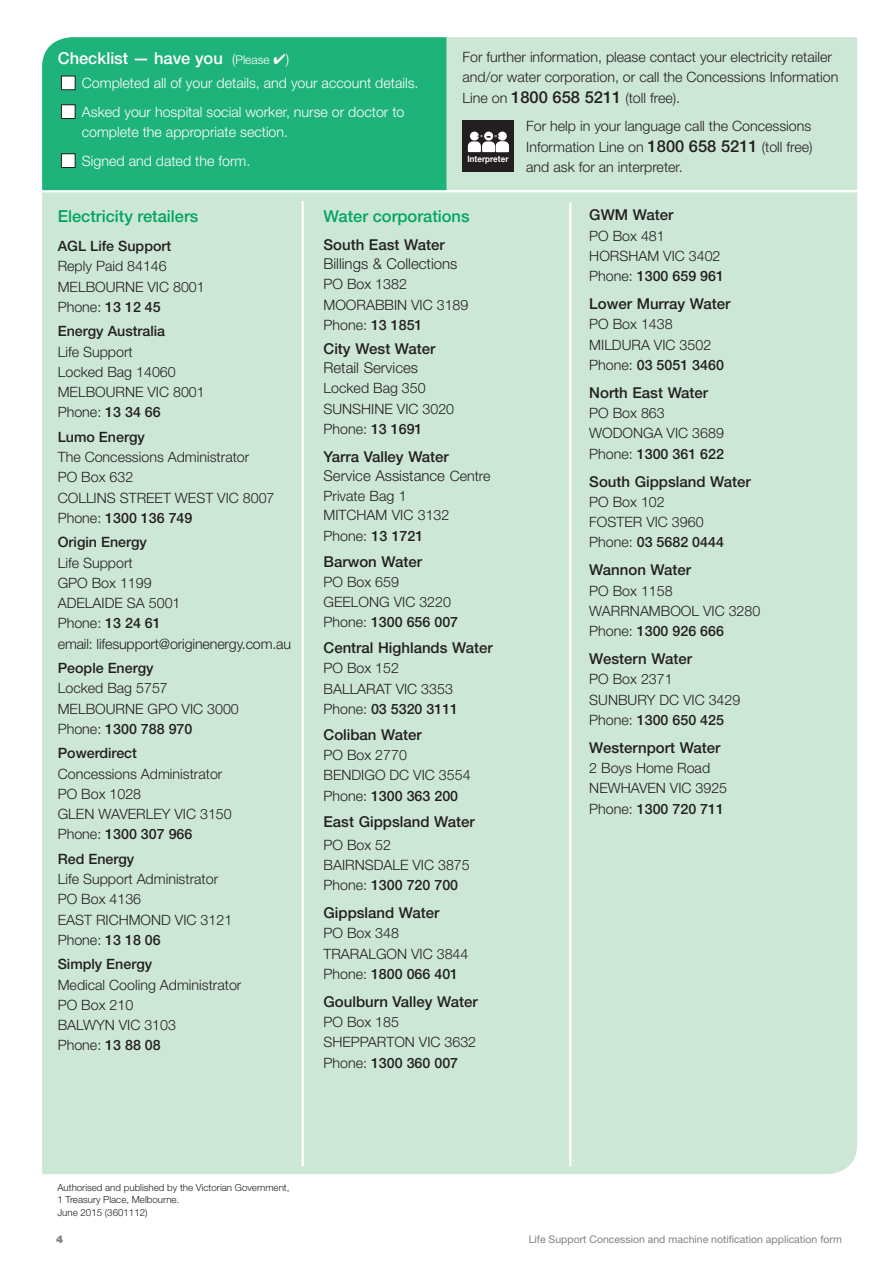
<style>
.page{position:relative;width:893px;height:1263px;background:#fff}
.page>*{position:absolute;margin:0;border:0;box-sizing:border-box;transform-origin:0 0}
.t1{font:500 16.5px "Helvetica Neue LT";color:#00a65f}
.t2{font:500 16.5px "Helvetica Neue LT";color:#fff}
.t3{font:500 15px "Helvetica Neue LT Std";color:#231f20}
.t4{font:300 15px/19.5px "Helvetica Neue LT Std";color:#231f20}
.t5{font:300 14.25px/20.2px "Helvetica Neue LT";color:#231f20}
.t6{font:300 14.25px/28.8px "Helvetica Neue LT";color:#fff}
.t7{font:500 14.25px "Helvetica Neue LT";color:#231f20}
.t8{font:300 14.25px/19.5px "Helvetica Neue LT Std";color:#231f20}
.t9{font:10.5px "Helvetica Neue LT";color:#808285}
.t10{font:900 10.5px "Helvetica Neue LT";color:#808285}
.t11{font:300 9.75px/12.8px "Helvetica Neue LT";color:#231f20}
.t12{font:700 8.85px "Helvetica Neue LT Std";letter-spacing:.01em;color:#fff;scale:.9 1}
.s1{font-weight:300;font-size:14.25px}
.s2{font-weight:300;font-size:12px}
.s3{font-weight:500;font-size:16.5px}
.s4{font-weight:500}
.s5{font-size:14.25px}
.s6{font-family:"Helvetica Neue LT"}
</style>
<div class="page">
<div style="left:42px;top:37px;width:815px;height:1137px;background:#cde7d7"></div>
<div style="left:42px;top:37px;width:404px;height:153px;background:#1db37a"></div>
<hr style="left:302px;top:202px;width:2px;height:963px;background:#fff">
<div style="left:61px;top:76px;width:14px;height:14px;background:#fff"></div>
<div style="left:61px;top:76px;width:14px;height:14px;border:1px solid #231f20"></div>
<div style="left:61px;top:105px;width:14px;height:13px;background:#fff"></div>
<div style="left:61px;top:105px;width:14px;height:14px;border:1px solid #231f20"></div>
<div style="left:61px;top:154px;width:14px;height:13px;background:#fff"></div>
<div style="left:61px;top:154px;width:14px;height:14px;border:1px solid #231f20"></div>
<hr style="left:11px;top:190px;width:861px;height:2px;background:#fff">
<hr style="left:569px;top:204px;width:2px;height:961px;background:#fff">
<div style="left:462px;top:120px;width:51px;height:51px;background:#231f20"></div>
<svg style="left:468px;top:132px;width:41px;height:20px"></svg>
<p class="t2" style="left:58px;top:48px;width:233px">Checklist — have you <span class="s1">(</span><span class="s2">Please</span> ✔<span class="s1">)</span></p>
<p class="t6" style="left:82px;top:69px;width:338px">Completed all of your details, and your account details.<br>Asked your hospital social worker, nurse or doctor to</p>
<p class="t6" style="left:82px;top:118px;width:208px">complete the appropriate section.<br>Signed and dated the form.</p>
<p class="t5" style="left:462px;top:47px;width:377px">For further information, please contact your electricity retailer and/or water corporation, or call the Concessions Information<br>Line on <span class="s3">1800 658 5211</span> (toll free).</p>
<p class="t5" style="left:526px;top:116px;width:288px;text-align:justify">For help in your language call the Concessions Information Line on <span class="s3">1800 658 5211</span> (toll free) and ask for an interpreter.</p>
<p class="t12" style="left:467px;top:153px;width:47px">Interpreter</p>
<p class="t1" style="left:58px;top:207px;width:142px">Electricity retailers</p>
<p class="t7" style="left:58px;top:237px;width:115px">AGL Life Support</p>
<p class="t5" style="left:58px;top:256px;width:149px">Reply Paid 84146<br>MELBOURNE VIC 8001<br>Phone: <span class="s4">13 12 45</span></p>
<p class="t7" style="left:58px;top:323px;width:109px">Energy Australia</p>
<p class="t5" style="left:58px;top:341px;width:149px">Life Support<br>Locked Bag 14060<br>MELBOURNE VIC 8001<br>Phone: <span class="s4">13 34 66</span></p>
<p class="t7" style="left:58px;top:428px;width:89px">Lumo Energy</p>
<p class="t5" style="left:58px;top:447px;width:218px">The Concessions Administrator<br>PO Box 632<br>COLLINS STREET WEST VIC 8007<br>Phone: <span class="s4">1300 136 749</span></p>
<p class="t7" style="left:58px;top:534px;width:91px">Origin Energy</p>
<p class="t5" style="left:58px;top:552px;width:235px">Life Support<br>GPO Box 1199<br>ADELAIDE SA 5001<br>Phone: <span class="s4">13 24 61<br></span>email: lifesupport@originenergy.com.au</p>
<p class="t7" style="left:58px;top:659px;width:97px">People Energy</p>
<p class="t5" style="left:58px;top:678px;width:183px">Locked Bag 5757<br>MELBOURNE GPO VIC 3000<br>Phone: <span class="s4">1300 788 970</span></p>
<p class="t7" style="left:58px;top:745px;width:81px">Powerdirect</p>
<p class="t5" style="left:58px;top:763px;width:176px">Concessions Administrator<br>PO Box 1028<br>GLEN WAVERLEY VIC 3150<br>Phone: <span class="s4">1300 307 966</span></p>
<p class="t7" style="left:58px;top:850px;width:78px">Red Energy</p>
<p class="t5" style="left:58px;top:868px;width:176px">Life Support Administrator<br>PO Box 4136<br>EAST RICHMOND VIC 3121<br>Phone: <span class="s4">13 18 06</span></p>
<p class="t7" style="left:58px;top:956px;width:96px">Simply Energy</p>
<p class="t5" style="left:58px;top:974px;width:185px">Medical Cooling Administrator<br>PO Box 210<br>BALWYN VIC 3103<br>Phone: <span class="s4">13 88 08</span></p>
<p class="t1" style="left:324px;top:206px;width:148px">Water corporations</p>
<p class="t3" style="left:324px;top:235px;width:123px">South East Water</p>
<p class="t4" style="left:324px;top:254px;width:135px">Billings &amp; Collections</p>
<p class="t5" style="left:324px;top:274px;width:85px">PO Box 1382<br>Moorabbin</p>
<p class="t5" style="left:324px;top:294px;width:146px;text-indent:88px">VIC 3189<br>Phone: <span class="s4">13 1851</span></p>
<p class="t3" style="left:324px;top:339px;width:113px">City West Water</p>
<p class="t4" style="left:324px;top:358px;width:96px">Retail Services</p>
<p class="t5" style="left:324px;top:378px;width:104px">Locked Bag 350<br>Sunshine</p>
<p class="t5" style="left:324px;top:398px;width:132px;text-indent:73px">VIC 3020<br>Phone: <span class="s4">13 1691</span></p>
<p class="t4" style="left:324px;top:446px;width:169px"><span class="s4">Yarra Valley Water<br></span>Service Assistance <span class="s5">Centre</span></p>
<p class="t8" style="left:324px;top:486px;width:127px">Private Bag 1<br>Mitcham VIC 3132</p>
<p class="t5" style="left:324px;top:525px;width:101px">Phone: <span class="s4">13 1721</span></p>
<p class="t3" style="left:324px;top:552px;width:100px"><span class="s6">Barw</span>on Water</p>
<p class="t5" style="left:324px;top:571px;width:77px">PO Box 659<br>Geelong</p>
<p class="t5" style="left:324px;top:591px;width:136px;text-indent:70px">VIC 3220<br>Phone: <span class="s4">1300 656 007</span></p>
<p class="t3" style="left:324px;top:639px;width:171px">Central Highlands Water</p>
<p class="t5" style="left:324px;top:658px;width:77px">PO Box 152<br>Ballarat</p>
<p class="t5" style="left:324px;top:678px;width:136px;text-indent:72px">VIC 3353<br>Phone: <span class="s4">03 5320 3111</span></p>
<p class="t3" style="left:324px;top:725px;width:100px">Coliban Water</p>
<p class="t5" style="left:324px;top:744px;width:85px">PO Box 2770<br>Bendigo</p>
<p class="t5" style="left:324px;top:765px;width:149px;text-indent:66px">DC VIC 3554<br>Phone: <span class="s4">1300 363 200</span></p>
<p class="t3" style="left:324px;top:813px;width:153px">East Gippsland Water</p>
<p class="t5" style="left:324px;top:834px;width:69px">PO Box 52<br>Bairnsdale</p>
<p class="t5" style="left:324px;top:854px;width:148px;text-indent:89px">VIC 3875<br>Phone: <span class="s4">1300 720 700</span></p>
<p class="t3" style="left:324px;top:904px;width:117px">Gippsland Water</p>
<p class="t5" style="left:324px;top:923px;width:77px">PO Box 348<br>Traralgon</p>
<p class="t5" style="left:324px;top:943px;width:146px;text-indent:88px">VIC 3844<br>Phone: <span class="s4">1800 066 401</span></p>
<p class="t3" style="left:324px;top:992px;width:156px">Goulburn Valley Water</p>
<p class="t5" style="left:324px;top:1011px;width:77px">PO Box 185<br>Shepparton</p>
<p class="t5" style="left:324px;top:1032px;width:154px;text-indent:95px">VIC 3632<br>Phone: <span class="s4">1300 360 007</span></p>
<p class="t11" style="left:57px;top:1181px;width:234px">Authorised and published by the Victorian Government,<br>1 Treasury Place, Melbourne.<br>June 2015 (3601112)</p>
<p class="t3" style="left:589px;top:206px;width:86px">GWM Water</p>
<p class="t5" style="left:589px;top:225px;width:77px">PO Box 481<br>Horsham</p>
<p class="t5" style="left:589px;top:245px;width:136px;text-align:right">VIC 3402<br>Phone: <span class="s4">1300 659 961</span></p>
<p class="t3" style="left:589px;top:295px;width:143px">Lower Murray Water</p>
<p class="t5" style="left:589px;top:314px;width:85px">PO Box 1438<br>Mildura</p>
<p class="t5" style="left:589px;top:334px;width:136px;text-indent:65px">VIC 3502<br>Phone: <span class="s4">03 5051 3460</span></p>
<p class="t3" style="left:589px;top:384px;width:120px">North East Water</p>
<p class="t5" style="left:589px;top:403px;width:77px">PO Box 863<br>Wodonga</p>
<p class="t5" style="left:589px;top:423px;width:136px;text-align:right">VIC 3689<br>Phone: <span class="s4">1300 361 622</span></p>
<p class="t3" style="left:589px;top:472px;width:163px">South Gippsland Water</p>
<p class="t5" style="left:589px;top:491px;width:77px">PO Box 102<br>Foster</p>
<p class="t5" style="left:589px;top:512px;width:136px;text-indent:57px">VIC 3960<br>Phone: <span class="s4">03 5682 0444</span></p>
<p class="t3" style="left:589px;top:561px;width:103px">Wannon Water</p>
<p class="t5" style="left:589px;top:580px;width:85px">PO Box 1158<br>Warrnambool</p>
<p class="t5" style="left:589px;top:600px;width:173px;text-indent:114px">VIC 3280<br>Phone: <span class="s4">1300 926 666</span></p>
<p class="t3" style="left:589px;top:650px;width:104px">Western Water</p>
<p class="t5" style="left:589px;top:669px;width:85px">PO Box 2371<br>Sunbury</p>
<p class="t5" style="left:589px;top:689px;width:153px;text-indent:70px">DC VIC 3429<br>Phone: <span class="s4">1300 650 425</span></p>
<p class="t3" style="left:589px;top:739px;width:132px">Westernport Water</p>
<p class="t5" style="left:589px;top:758px;width:122px">2 Boys Home Road<br>Newhaven</p>
<p class="t5" style="left:589px;top:778px;width:139px;text-align:right">VIC 3925<br>Phone: <span class="s4">1300 720 711</span></p>
<p class="t10" style="left:56px;top:1233px;width:9px">4</p>
<p class="t9" style="left:529px;top:1233px;width:315px">Life Support Concession and machine notification application form</p>
</div>
